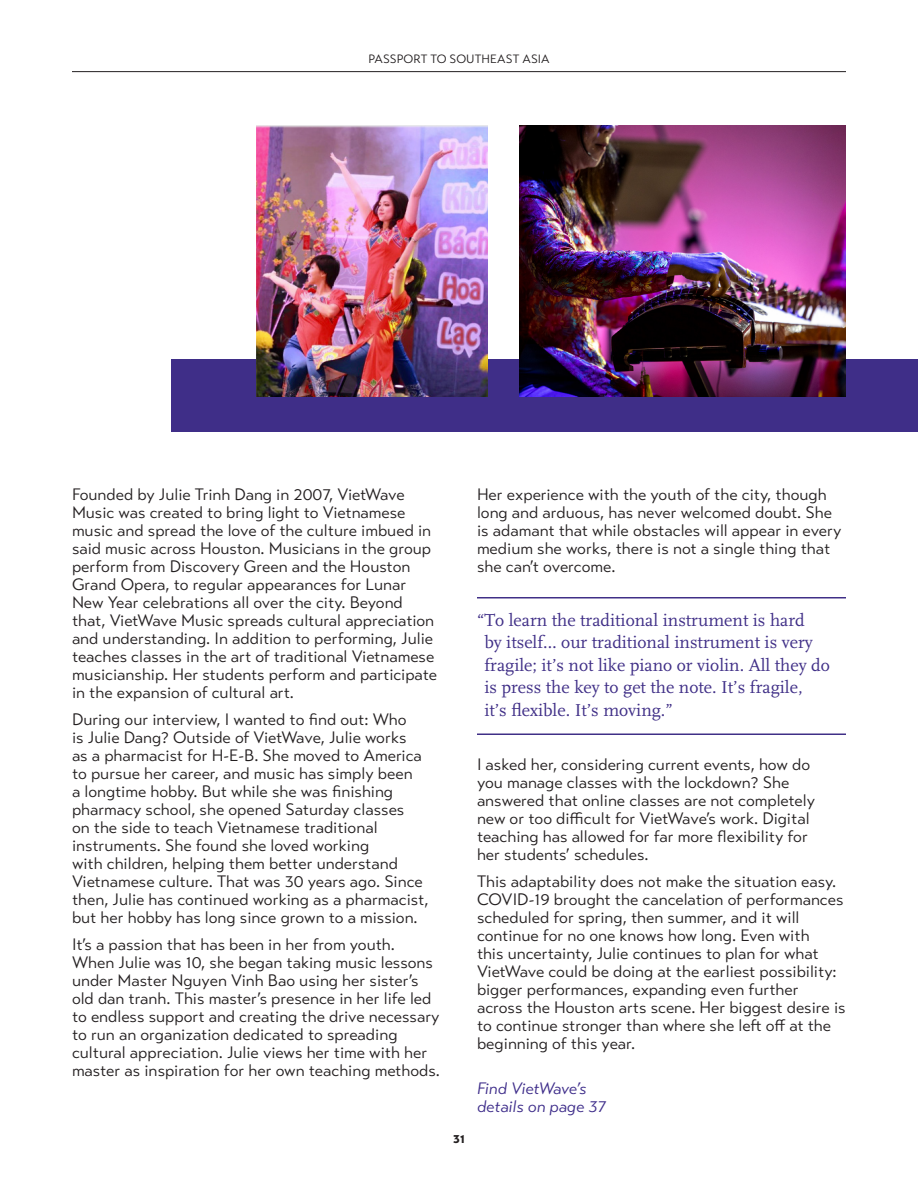
<style>
.page{position:relative;width:918px;height:1188px;background:#fff}
.page>*{position:absolute;margin:0;border:0;box-sizing:border-box;transform-origin:0 0}
.quote{font:18px/22.5px "FF Scala";color:#402f87}
.body_text{font:16.5px/18px "Transat Text Standard";color:#231f20}
.body_text-2{font:italic 16.5px/18px "Transat Text Standard";color:#3e2d8a}
.brow{font:12px "Transat Text Standard";letter-spacing:.005em;color:#231f20}
.t1{font:900 11.25px "Transat Text";color:#231f20}
</style>
<div class="page">
<div style="left:171px;top:359px;width:747px;height:73px;background:#3f2e88"></div>
<img style="left:256px;top:126px;width:232px;height:271px">
<hr style="left:477px;top:597px;width:369px;height:1px;background:#402f87">
<hr style="left:477px;top:734px;width:369px;height:1px;background:#402f87">
<img style="left:520px;top:126px;width:326px;height:271px">
<hr style="left:72px;top:71px;width:774px;height:1px;background:#231f20">
<p class="brow" style="left:369px;top:51px;width:182px">PASSPORT TO SOUTHEAST ASIA</p>
<p class="body_text" style="left:72px;top:485px;width:367px">Founded by Julie Trinh Dang in 2007, VietWave Music was created to bring light to Vietnamese music and spread the love of the culture imbued in said music across Houston. Musicians in the group perform from Discovery Green and the Houston Grand Opera, to regular appearances for Lunar New Year celebrations all over the city. Beyond that, VietWave Music spreads cultural appreciation and understanding. In addition to performing, Julie teaches classes in the art of traditional Vietnamese musicianship. Her students perform and participate in the expansion of cultural art.</p>
<p class="body_text" style="left:72px;top:710px;width:358px">During our interview, I wanted to find out: Who<br>is Julie Dang? Outside of VietWave, Julie works<br>as a pharmacist for H-E-B. She moved to America to pursue her career, and music has simply been<br>a longtime hobby. But while she was finishing pharmacy school, she opened Saturday classes<br>on the side to teach Vietnamese traditional instruments. She found she loved working<br>with children, helping them better understand Vietnamese culture. That was 30 years ago. Since then, Julie has continued working as a pharmacist, but her hobby has long since grown to a mission.</p>
<p class="body_text" style="left:72px;top:935px;width:370px">It’s a passion that has been in her from youth.<br>When Julie was 10, she began taking music lessons under Master Nguyen Vinh Bao using her sister’s old dan tranh. This master’s presence in her life led to endless support and creating the drive necessary to run an organization dedicated to spreading cultural appreciation. Julie views her time with her master as inspiration for her own teaching methods.</p>
<p class="body_text" style="left:477px;top:485px;width:366px">Her experience with the youth of the city, though long and arduous, has never welcomed doubt. She is adamant that while obstacles will appear in every medium she works, there is not a single thing that she can’t overcome.</p>
<p class="quote" style="left:484px;top:609px;width:347px;text-indent:-7px">“To learn the traditional instrument is hard<br>by itself… our traditional instrument is very fragile; it’s not like piano or violin. All they do is press the key to get the note. It’s fragile,<br>it’s flexible. It’s moving.”</p>
<p class="t1" style="left:453px;top:1132px;width:13px">31</p>
<p class="body_text" style="left:477px;top:755px;width:340px">I asked her, considering current events, how do you manage classes with the lockdown? She answered that online classes are not completely new or too difficult for VietWave’s work. Digital teaching has allowed for far more flexibility for her students’ schedules.</p>
<p class="body_text" style="left:477px;top:872px;width:370px">This adaptability does not make the situation easy.<br>COVID-19 brought the cancelation of performances scheduled for spring, then summer, and it will continue for no one knows how long. Even with<br>this uncertainty, Julie continues to plan for what VietWave could be doing at the earliest possibility: bigger performances, expanding even further across the Houston arts scene. Her biggest desire is to continue stronger than where she left off at the beginning of this year.</p>
<p class="body_text-2" style="left:477px;top:1079px;width:131px">Find VietWave’s details on page 37</p>
</div>
